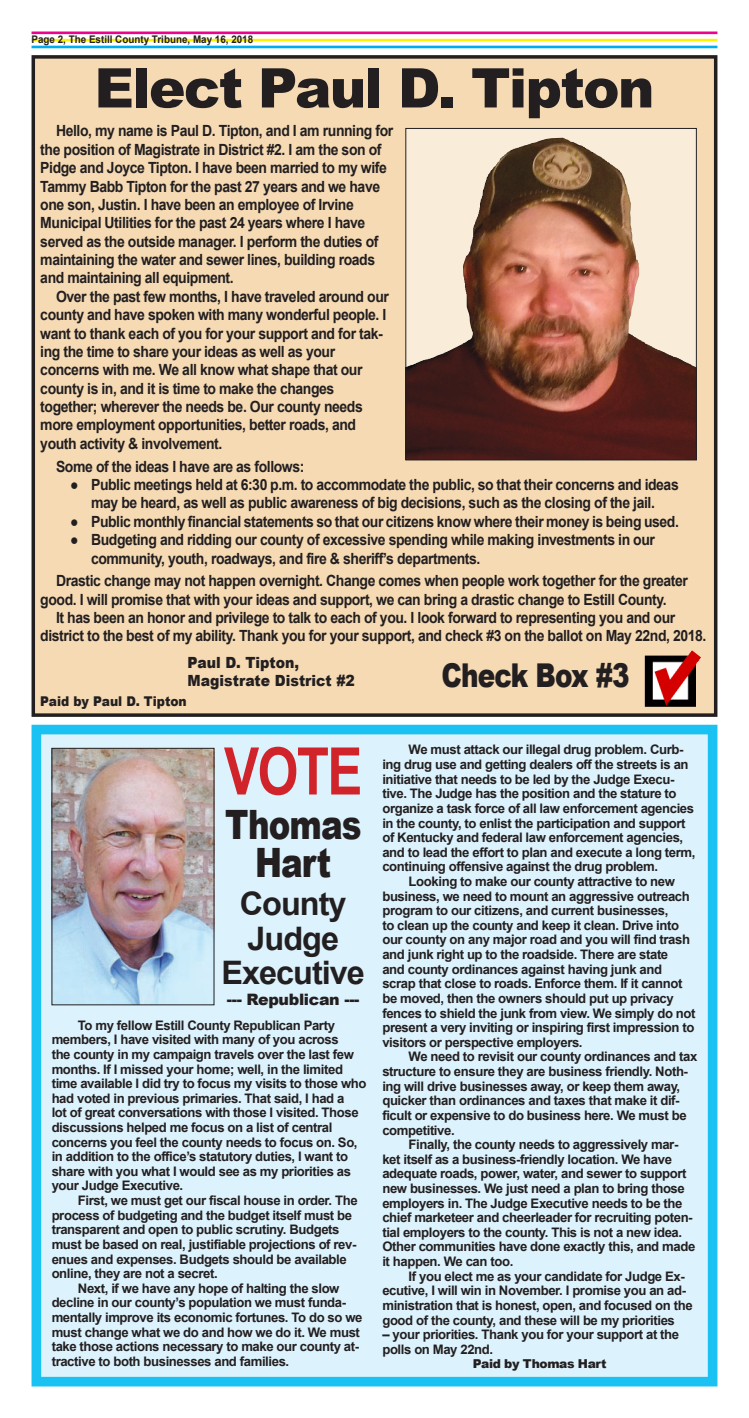
<style>
.page{position:relative;width:749px;height:1418px;background:#fff}
.page>*{position:absolute;margin:0;border:0;box-sizing:border-box;transform-origin:0 0}
.t1{font:700 65.62px "Arial";color:#d1232a;scale:.8 1}
.t2{font:900 54.69px "Arial";letter-spacing:-.03em;color:#231f20}
.t3{font:900 40.43px/38.9px "Arial";letter-spacing:-.03em;color:#231f20;text-align:center;scale:.8 1}
.t4{font:900 32.81px "Arial";letter-spacing:-.03em;color:#231f20;scale:.8 1}
.t5{font:700 32.38px/34.5px "Arial";letter-spacing:-.03em;color:#231f20}
.t6{font:900 15.75px "Arial";letter-spacing:-.02em;color:#231f20}
.t7{font:700 15.4px/18.4px "Arial";letter-spacing:-.03em;color:#231f20;scale:.91 1}
.t8{font:900 15.4px "Arial";color:#231f20;scale:.91 1}
.t9{font:900 13.47px "Arial";color:#231f20;scale:.91 1}
.t10{font:700 13.12px/14.6px "Arial";letter-spacing:-.03em;color:#231f20}
.t11{font:900 12.25px "Arial";letter-spacing:-.03em;color:#231f20}
.t12{font:700 10.5px "Arial";color:#231f20;scale:.94 1}
</style>
<div class="page">
<hr style="left:31px;top:32px;width:686px;height:2px;background:#ed028c">
<hr style="left:31px;top:39px;width:686px;height:2px;background:#fff101">
<hr style="left:31px;top:46px;width:686px;height:2px;background:#00aeef">
<div style="left:33px;top:57px;width:682px;height:658px;background:#f5dab4"></div>
<div style="left:32px;top:55px;width:685px;height:662px;border:4px solid #231f20"></div>
<svg style="left:407px;top:130px;width:287px;height:41px;background:#d8c7b1"></svg>
<img style="left:407px;top:171px;width:287px;height:287px">
<div style="left:405px;top:128px;width:291px;height:332px;border:1px solid #231f20"></div>
<svg style="left:687px;top:650px;width:13px;height:13px"></svg>
<div style="left:36px;top:729px;width:676px;height:652px;background:#dcf2fc"></div>
<div style="left:32px;top:724px;width:685px;height:662px;border:10px solid #1ac1f3"></div>
<img style="left:53px;top:750px;width:159px;height:253px">
<div style="left:51px;top:748px;width:163px;height:257px;border:1px solid #231f20"></div>
<p class="t12" style="left:32px;top:32px;width:237px">Page 2, The Estill County Tribune, May 16, 2018</p>
<p class="t2" style="left:94px;top:48px;width:561px">Elect Paul D. Tipton</p>
<p class="t7" style="left:40px;top:122px;width:389px;text-indent:16px">Hello, my name is Paul D. Tipton, and I am running for the position of Magistrate in District #2. I am the son of Pidge and Joyce Tipton. I have been married to my wife Tammy Babb Tipton for the past 27 years and we have one son, Justin. I have been an employee of Irvine</p>
<p class="t7" style="left:40px;top:214px;width:373px">Municipal Utilities for the past 24 years where I have served as the outside manager. I perform the duties of maintaining the water and sewer lines, building roads and maintaining all equipment.</p>
<p class="t7" style="left:40px;top:287px;width:384px;text-indent:16px">Over the past few months, I have traveled around our county and have spoken with many wonderful people. I want to thank each of you for your support and for tak&shy;ing the time to share your ideas as well as your</p>
<p class="t7" style="left:40px;top:361px;width:355px">concerns with me. We all know what shape that our county is in, and it is time to make the changes</p>
<p class="t7" style="left:40px;top:398px;width:356px">together; wherever the needs be. Our county needs more employment opportunities, better roads, and youth activity &amp; involvement.</p>
<p class="t7" style="left:56px;top:457px;width:274px">Some of the ideas I have are as follows:</p>
<p class="t7" style="left:70px;top:475px;width:670px">● Public meetings held at 6:30 p.m. to accommodate the public, so that their concerns and ideas</p>
<p class="t7" style="left:91px;top:494px;width:620px">may be heard, as well as public awareness of big decisions, such as the closing of the jail.</p>
<p class="t7" style="left:70px;top:512px;width:670px">● Public monthly financial statements so that our citizens know where their money is being used.</p>
<p class="t7" style="left:70px;top:531px;width:644px">● Budgeting and ridding our county of excessive spending while making investments in our</p>
<p class="t7" style="left:91px;top:549px;width:429px">community, youth, roadways, and fire &amp; sheriff’s departments.</p>
<p class="t7" style="left:40px;top:572px;width:712px;text-indent:16px">Drastic change may not happen overnight. Change comes when people work together for the greater good. I will promise that with your ideas and support, we can bring a drastic change to Estill County.</p>
<p class="t7" style="left:56px;top:608px;width:681px">It has been an honor and privilege to talk to each of you. I look forward to representing you and our</p>
<p class="t7" style="left:40px;top:627px;width:733px">district to the best of my ability. Thank you for your support, and check #3 on the ballot on May 22nd, 2018.</p>
<p class="t4" style="left:441px;top:651px;width:237px">Check Box #3</p>
<p class="t8" style="left:187px;top:651px;width:124px">Paul D. Tipton,</p>
<p class="t8" style="left:187px;top:669px;width:185px">Magistrate District #2</p>
<p class="t9" style="left:40px;top:691px;width:162px">Paid by Paul D. Tipton</p>
<p class="t1" style="left:224px;top:725px;width:174px">VOTE</p>
<p class="t3" style="left:225px;top:803px;width:172px">Thomas<br>Hart</p>
<p class="t5" style="left:240px;top:887px;width:108px">County<br>Judge</p>
<p class="t5" style="left:221px;top:956px;width:145px">Executive</p>
<p class="t6" style="left:227px;top:988px;width:134px">--- Republican ---</p>
<p class="t10" style="left:52px;top:1018px;width:316px;text-indent:26px">To my fellow Estill County Republican Party members, I have visited with many of you across<br>the county in my campaign travels over the last few months. If I missed your home; well, in the limited time available I did try to focus my visits to those who had voted in previous primaries. That said, I had a<br>lot of great conversations with those I visited. Those discussions helped me focus on a list of central concerns you feel the county needs to focus on. So, in addition to the office’s statutory duties, I want to share with you what I would see as my priorities as your Judge Executive.</p>
<p class="t10" style="left:52px;top:1193px;width:307px;text-indent:26px">First, we must get our fiscal house in order. The process of budgeting and the budget itself must be transparent and open to public scrutiny. Budgets must be based on real, justifiable projections of rev&shy;enues and expenses. Budgets should be available online, they are not a secret.</p>
<p class="t10" style="left:52px;top:1281px;width:312px;text-indent:26px">Next, if we have any hope of halting the slow decline in our county’s population we must funda&shy;mentally improve its economic fortunes. To do so we must change what we do and how we do it. We must take those actions necessary to make our county at&shy;tractive to both businesses and families.</p>
<p class="t10" style="left:382px;top:742px;width:314px;text-indent:26px">We must attack our illegal drug problem. Curb&shy;ing drug use and getting dealers off the streets is an initiative that needs to be led by the Judge Execu&shy;tive. The Judge has the position and the stature to organize a task force of all law enforcement agencies in the county, to enlist the participation and support of Kentucky and federal law enforcement agencies, and to lead the effort to plan and execute a long term, continuing offensive against the drug problem.</p>
<p class="t10" style="left:382px;top:874px;width:314px;text-indent:26px">Looking to make our county attractive to new business, we need to mount an aggressive outreach program to our citizens, and current businesses,<br>to clean up the county and keep it clean. Drive into our county on any major road and you will find trash and junk right up to the roadside. There are state<br>and county ordinances against having junk and scrap that close to roads. Enforce them. If it cannot be moved, then the owners should put up privacy fences to shield the junk from view. We simply do not present a very inviting or inspiring first impression to visitors or perspective employers.</p>
<p class="t10" style="left:382px;top:1049px;width:316px;text-indent:26px">We need to revisit our county ordinances and tax structure to ensure they are business friendly. Noth&shy;ing will drive businesses away, or keep them away, quicker than ordinances and taxes that make it dif&shy;ficult or expensive to do business here. We must be competitive.</p>
<p class="t10" style="left:382px;top:1137px;width:314px;text-indent:26px">Finally, the county needs to aggressively mar&shy;ket itself as a business-friendly location. We have adequate roads, power, water, and sewer to support new businesses. We just need a plan to bring those employers in. The Judge Executive needs to be the chief marketeer and cheerleader for recruiting poten&shy;tial employers to the county. This is not a new idea.<br>Other communities have done exactly this, and made it happen. We can too.</p>
<p class="t10" style="left:382px;top:1268px;width:311px;text-indent:26px">If you elect me as your candidate for Judge Ex&shy;ecutive, I will win in November. I promise you an ad&shy;ministration that is honest, open, and focused on the good of the county, and these will be my priorities</p>
<p class="t10" style="left:382px;top:1327px;width:298px">– your priorities. Thank you for your support at the polls on May 22nd.</p>
<p class="t11" style="left:472px;top:1355px;width:135px">Paid by Thomas Hart</p>
</div>
